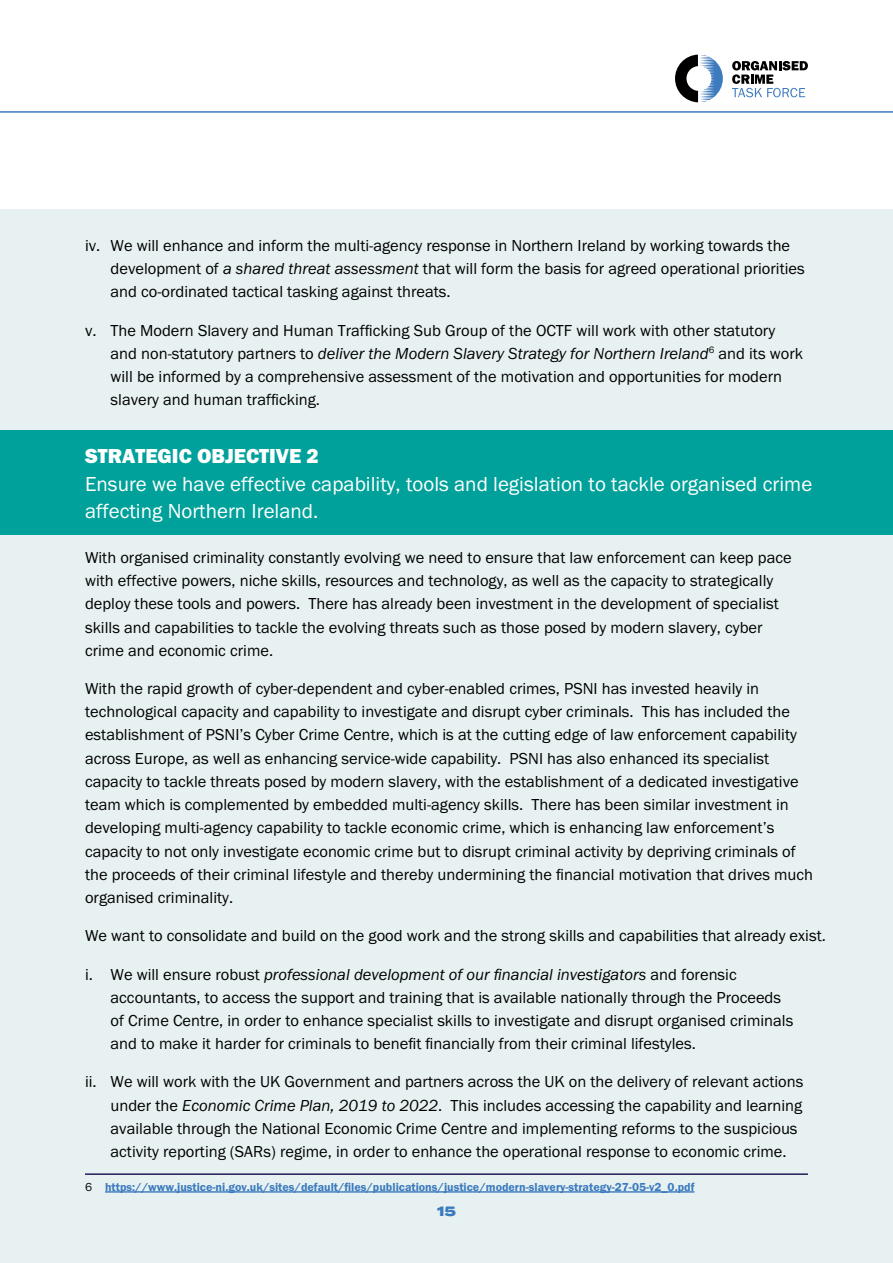
<style>
.page{position:relative;width:893px;height:1263px;background:#fff}
.page>*{position:absolute;margin:0;border:0;box-sizing:border-box;transform-origin:0 0}
.P_-_Leadin{font:21px/27.8px "Franklin Gothic URW Boo";color:#fff}
.P_-_Leadin-2{font:21px "Franklin Gothic URW Hea";color:#fff}
.P_-_Body{font:16.5px/23.2px "Franklin Gothic URW Boo";color:#000}
.t1{font:800 13.5px "Termina";color:#3b7abe}
.Footnote{font:12px "Franklin Gothic URW Dem";color:#3b7abe}
.s1{font-family:"Franklin Gothic URW Boo Ita"}
.s2{font-family:"Franklin Gothic URW Boo";color:#000}
</style>
<div class="page">
<div style="left:0;top:209px;width:893px;height:1054px;background:#e7f1f1"></div>
<div style="left:0;top:430px;width:893px;height:105px;background:#00a19a"></div>
<hr style="left:85px;top:1173px;width:723px;height:2px;background:#241b59">
<hr style="left:105px;top:1191px;width:589px;height:1px;background:#3b7abe">
<svg style="left:0;top:54px;width:893px;height:59px"></svg>
<p class="P_-_Body" style="left:111px;top:233px;width:696px;text-indent:-26px">iv. We will enhance and inform the multi-agency response in Northern Ireland by working towards the development of <span class="s1">a shared threat assessment</span> that will form the basis for agreed operational priorities and co-ordinated tactical tasking against threats.</p>
<p class="P_-_Body" style="left:111px;top:318px;width:694px;text-indent:-26px">v. The Modern Slavery and Human Trafficking Sub Group of the OCTF will work with other statutory and non-statutory partners to <span class="s1">deliver the Modern Slavery Strategy for Northern Ireland</span><sup>6</sup> and its work will be informed by a comprehensive assessment of the motivation and opportunities for modern slavery and human trafficking.</p>
<p class="P_-_Leadin-2" style="left:85px;top:442px;width:235px">STRATEGIC OBJECTIVE 2</p>
<p class="P_-_Leadin" style="left:85px;top:469px;width:729px">Ensure we have effective capability, tools and legislation to tackle organised crime affecting Northern Ireland.</p>
<p class="P_-_Body" style="left:85px;top:545px;width:708px">With organised criminality constantly evolving we need to ensure that law enforcement can keep pace with effective powers, niche skills, resources and technology, as well as the capacity to strategically deploy these tools and powers. There has already been investment in the development of specialist skills and capabilities to tackle the evolving threats such as those posed by modern slavery, cyber crime and economic crime.</p>
<p class="P_-_Body" style="left:85px;top:676px;width:730px">With the rapid growth of cyber-dependent and cyber-enabled crimes, PSNI has invested heavily in technological capacity and capability to investigate and disrupt cyber criminals. This has included the establishment of PSNI’s Cyber Crime Centre, which is at the cutting edge of law enforcement capability across Europe, as well as enhancing service-wide capability. PSNI has also enhanced its specialist capacity to tackle threats posed by modern slavery, with the establishment of a dedicated investigative team which is complemented by embedded multi-agency skills. There has been similar investment in developing multi-agency capability to tackle economic crime, which is enhancing law enforcement’s capacity to not only investigate economic crime but to disrupt criminal activity by depriving criminals of the proceeds of their criminal lifestyle and thereby undermining the financial motivation that drives much organised criminality.</p>
<p class="P_-_Body" style="left:85px;top:924px;width:742px">We want to consolidate and build on the good work and the strong skills and capabilities that already exist.</p>
<p class="P_-_Body" style="left:111px;top:962px;width:684px;text-indent:-26px">i. We will ensure robust <span class="s1">professional development of our financial investigators</span> and forensic accountants, to access the support and training that is available nationally through the Proceeds of Crime Centre, in order to enhance specialist skills to investigate and disrupt organised criminals and to make it harder for criminals to benefit financially from their criminal lifestyles.</p>
<p class="P_-_Body" style="left:111px;top:1070px;width:694px;text-indent:-26px">ii. We will work with the UK Government and partners across the UK on the delivery of relevant actions under the <span class="s1">Economic Crime Plan, 2019 to 2022</span>. This includes accessing the capability and learning available through the National Economic Crime Centre and implementing reforms to the suspicious activity reporting (SARs) regime, in order to enhance the operational response to economic crime.</p>
<p class="Footnote" style="left:85px;top:1179px;width:611px"><span class="s2">6</span> https://www.justice-ni.gov.uk/sites/default/files/publications/justice/modern-slavery-strategy-27-05-v2_0.pdf</p>
<p class="t1" style="left:437px;top:1201px;width:20px">15</p>
</div>
